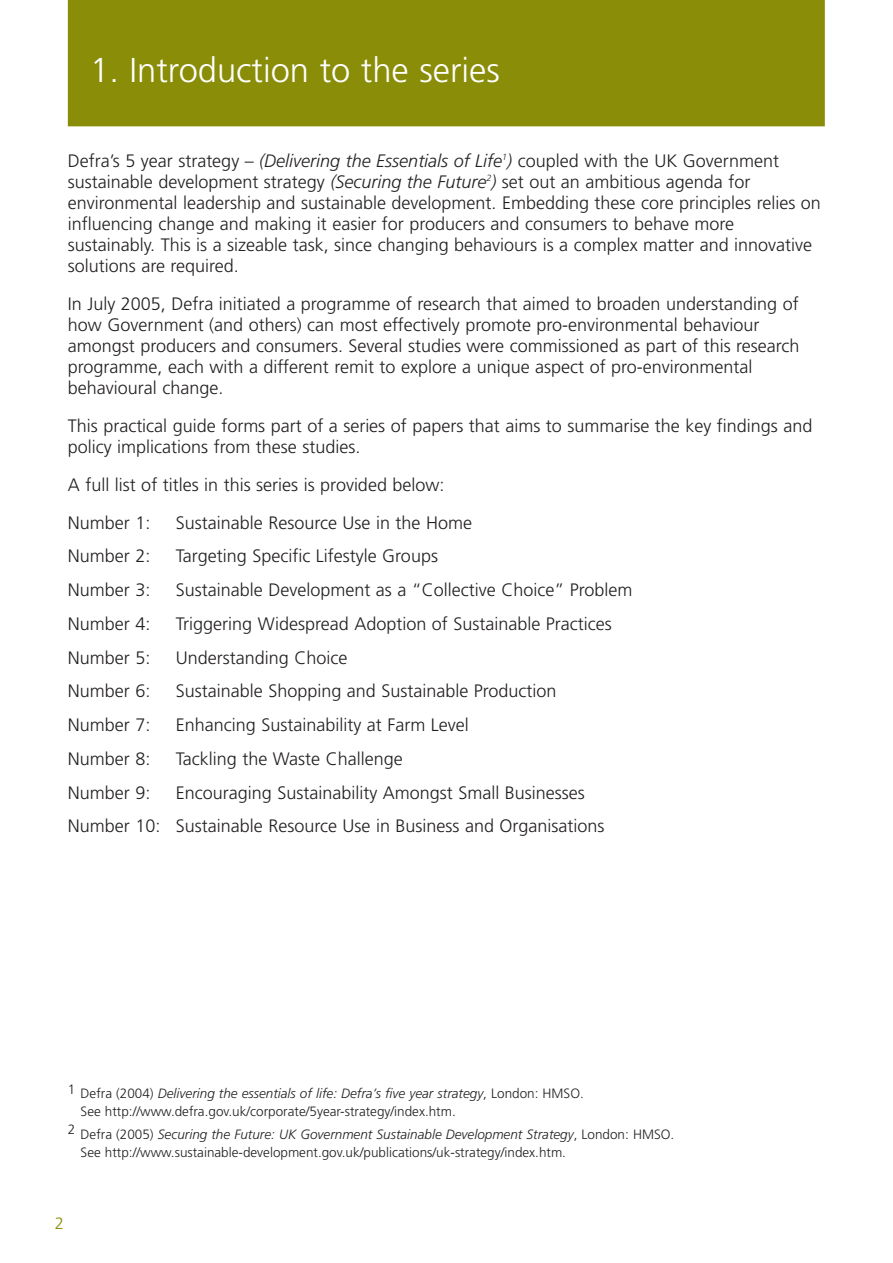
<style>
.page{position:relative;width:893px;height:1263px;background:#fff}
.page>*{position:absolute;margin:0;border:0;box-sizing:border-box;transform-origin:0 0}
.t1{font:300 34.5px "Frutiger";color:#fff}
.t2{font:300 18px/21px "Frutiger";color:#231f20}
.t3{font:300 16.5px "Frutiger";color:#8a8d08}
.t4{font:300 13.5px/18px "Frutiger";color:#231f20}
.s1{font-style:italic}
</style>
<div class="page">
<div style="left:68px;top:0;width:757px;height:126px;background:#8a8d08"></div>
<h1 class="t1" style="left:90px;top:56px;width:411px">1. Introduction to the series</h1>
<p class="t2" style="left:68px;top:151px;width:755px">Defra’s 5 year strategy – <span class="s1">(Delivering the Essentials of Life</span><sup>1</sup><span class="s1">)</span> coupled with the UK Government sustainable development strategy <span class="s1">(Securing the Future</span><sup>2</sup><span class="s1">)</span> set out an ambitious agenda for environmental leadership and sustainable development. Embedding these core principles relies on influencing change and making it easier for producers and consumers to behave more sustainably. This is a sizeable task, since changing behaviours is a complex matter and innovative solutions are required.</p>
<p class="t2" style="left:68px;top:294px;width:733px">In July 2005, Defra initiated a programme of research that aimed to broaden understanding of how Government (and others) can most effectively promote pro-environmental behaviour amongst producers and consumers. Several studies were commissioned as part of this research programme, each with a different remit to explore a unique aspect of pro-environmental behavioural change.</p>
<p class="t2" style="left:68px;top:416px;width:746px">This practical guide forms part of a series of papers that aims to summarise the key findings and policy implications from these studies.</p>
<p class="t2" style="left:68px;top:467px;width:378px;line-height:38px">A full list of titles in this series is provided below:<br>Number 1:</p>
<p class="t2" style="left:176px;top:513px;width:298px">Sustainable Resource Use in the Home</p>
<p class="t2" style="left:68px;top:547px;width:84px">Number 2:</p>
<p class="t2" style="left:176px;top:547px;width:264px">Targeting Specific Lifestyle Groups</p>
<p class="t2" style="left:68px;top:581px;width:84px">Number 3:</p>
<p class="t2" style="left:176px;top:581px;width:458px">Sustainable Development as a “Collective Choice” Problem</p>
<p class="t2" style="left:68px;top:615px;width:84px">Number 4:</p>
<p class="t2" style="left:176px;top:615px;width:437px">Triggering Widespread Adoption of Sustainable Practices</p>
<p class="t2" style="left:68px;top:648px;width:84px">Number 5:</p>
<p class="t2" style="left:176px;top:648px;width:173px">Understanding Choice</p>
<p class="t2" style="left:68px;top:682px;width:84px">Number 6:</p>
<p class="t2" style="left:176px;top:682px;width:382px">Sustainable Shopping and Sustainable Production</p>
<p class="t2" style="left:68px;top:716px;width:84px">Number 7:</p>
<p class="t2" style="left:176px;top:716px;width:294px">Enhancing Sustainability at Farm Level</p>
<p class="t2" style="left:68px;top:750px;width:84px">Number 8:</p>
<p class="t2" style="left:176px;top:750px;width:228px">Tackling the Waste Challenge</p>
<p class="t2" style="left:68px;top:783px;width:84px">Number 9:</p>
<p class="t2" style="left:68px;top:777px;width:538px;line-height:33.8px;text-indent:108px">Encouraging Sustainability Amongst Small Businesses<br>Number 10: Sustainable Resource Use in Business and Organisations</p>
<p class="t4" style="left:81px;top:1086px;width:505px;text-indent:-13px">1 Defra (2004) <span class="s1">Delivering the essentials of life: Defra’s five year strategy</span>, London: HMSO.<br>See http://www.defra.gov.uk/corporate/5year-strategy/index.htm.</p>
<p class="t4" style="left:81px;top:1126px;width:595px;text-indent:-13px">2 Defra (2005) <span class="s1">Securing the Future: UK Government Sustainable Development Strategy</span>, London: HMSO.<br>See http://www.sustainable-development.gov.uk/publications/uk-strategy/index.htm.</p>
<p class="t3" style="left:55px;top:1217px;width:11px">2</p>
</div>
